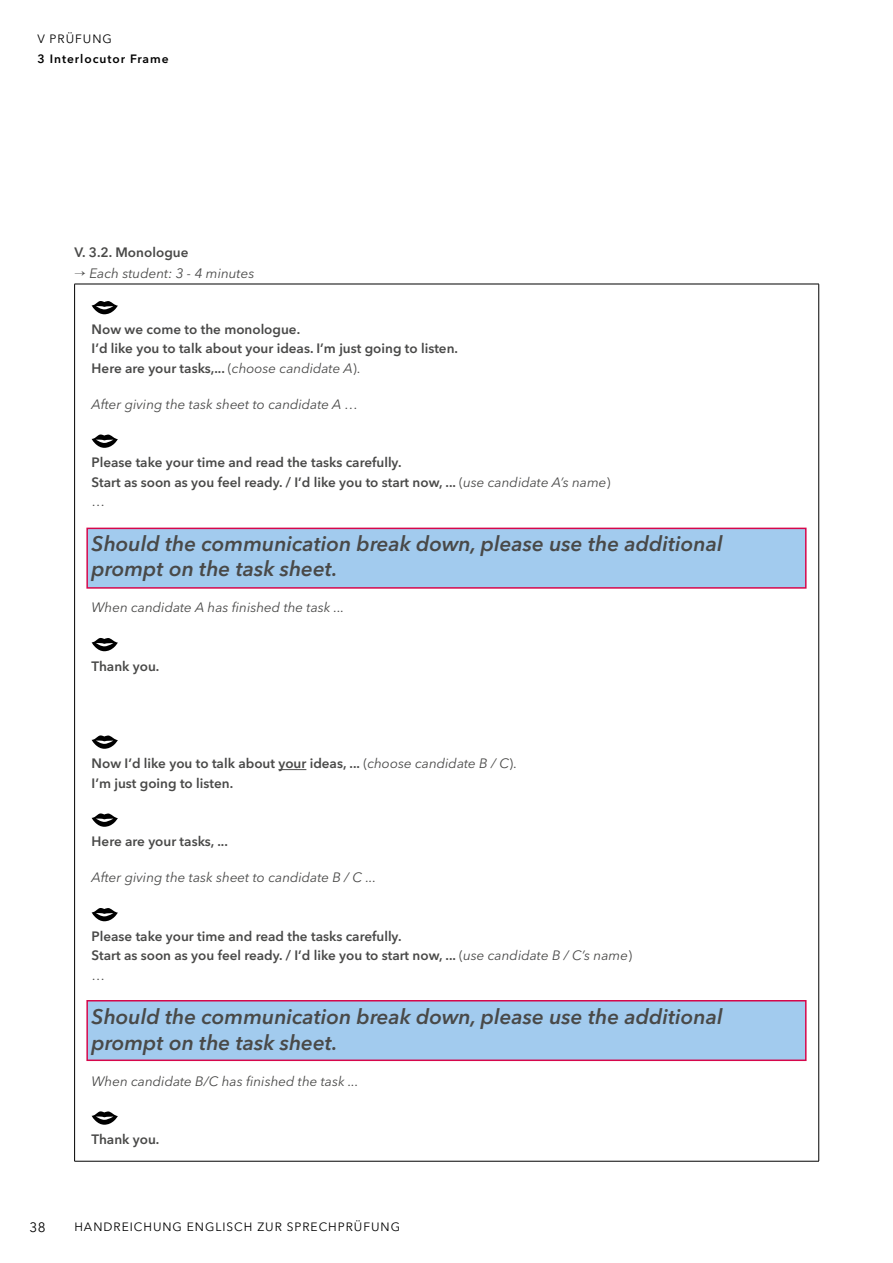
<style>
.page{position:relative;width:893px;height:1263px;background:#fff}
.page>*{position:absolute;margin:0;border:0;box-sizing:border-box;transform-origin:0 0}
.t1{font:italic 600 21px/25.2px "Avenir Next LT Pro";color:#494948}
.t2{font:600 13.5px/19.5px "Avenir Next LT Pro";color:#494948}
.t3{font:italic 13.5px "Avenir Next LT Pro";color:#494948}
.t4{font:13.5px "Avenir Next LT Pro";color:#000}
.t5{font:12px "Avenir Next LT Pro";letter-spacing:.08em;color:#000}
.t6{font:600 12px "Avenir Next LT Pro";letter-spacing:.08em;color:#000}
.s1{font-weight:400}
.s2{font-weight:400;font-style:italic}
</style>
<div class="page">
<div style="left:86px;top:528px;width:720px;height:61px;background:#a2cbee;border:2px solid #d6074b"></div>
<div style="left:86px;top:1000px;width:720px;height:61px;background:#a2cbee;border:2px solid #d6074b"></div>
<hr style="left:74px;top:284px;width:745px;height:1px;background:#000">
<hr style="left:74px;top:284px;width:1px;height:877px;background:#000">
<hr style="left:818px;top:284px;width:1px;height:877px;background:#000">
<hr style="left:74px;top:1161px;width:745px;height:1px;background:#000">
<svg style="left:278px;top:769px;width:28px;height:1px"></svg>
<svg style="left:92px;top:301px;width:26px;height:13px"></svg>
<svg style="left:92px;top:434px;width:26px;height:14px"></svg>
<svg style="left:92px;top:638px;width:26px;height:13px"></svg>
<svg style="left:92px;top:735px;width:26px;height:14px"></svg>
<svg style="left:92px;top:813px;width:26px;height:14px"></svg>
<svg style="left:92px;top:908px;width:26px;height:13px"></svg>
<svg style="left:92px;top:1111px;width:26px;height:14px"></svg>
<p class="t5" style="left:37px;top:32px;width:30px">V PRÜFU</p>
<p class="t5" style="left:92px;top:32px;width:19px">NG</p>
<p class="t6" style="left:37px;top:51px;width:133px">3 Interlocutor Frame</p>
<p class="t2" style="left:74px;top:242px;width:116px">V. 3.2. Monologue</p>
<p class="t3" style="left:74px;top:265px;width:181px">→ Each student: 3 - 4 minutes</p>
<p class="t2" style="left:92px;top:319px;width:368px">Now we come to the monologue.<br>I’d like you to talk about your ideas. I’m just going to listen.<br>Here are your tasks,... <span class="s1">(</span><span class="s2">choose candidate A</span><span class="s1">).</span></p>
<p class="t3" style="left:92px;top:396px;width:268px">After giving the task sheet to candidate A …</p>
<p class="t2" style="left:92px;top:453px;width:520px">Please take your time and read the tasks carefully.<br>Start as soon as you feel ready. / I’d like you to start now, ... <span class="s1">(</span><span class="s2">use candidate A’s name</span><span class="s1">) …</span></p>
<h1 class="t1" style="left:92px;top:531px;width:633px">Should the communication break down, please use the additional prompt on the task sheet.</h1>
<p class="t3" style="left:92px;top:599px;width:254px">When candidate A has finished the task ...</p>
<p class="t2" style="left:92px;top:656px;width:69px">Thank you.</p>
<p class="t2" style="left:92px;top:754px;width:427px">Now I’d like you to talk about your ideas, ... <span class="s1">(</span><span class="s2">choose candidate B / C</span><span class="s1">).<br></span>I’m just going to listen.</p>
<p class="t2" style="left:92px;top:832px;width:138px">Here are your tasks, ...</p>
<p class="t3" style="left:92px;top:869px;width:286px">After giving the task sheet to candidate B / C ...</p>
<p class="t2" style="left:92px;top:926px;width:542px">Please take your time and read the tasks carefully.<br>Start as soon as you feel ready. / I’d like you to start now, ... <span class="s1">(</span><span class="s2">use candidate B / C’s name</span><span class="s1">) …</span></p>
<h1 class="t1" style="left:92px;top:1004px;width:633px">Should the communication break down, please use the additional prompt on the task sheet.</h1>
<p class="t3" style="left:92px;top:1073px;width:269px">When candidate B/C has finished the task ...</p>
<p class="t2" style="left:92px;top:1129px;width:69px">Thank you.</p>
<p class="t4" style="left:29px;top:1219px;width:18px">38</p>
<p class="t5" style="left:74px;top:1219px;width:327px">HANDREICH UNG ENGLISCH ZUR SPRECH PRÜFUNG</p>
</div>
